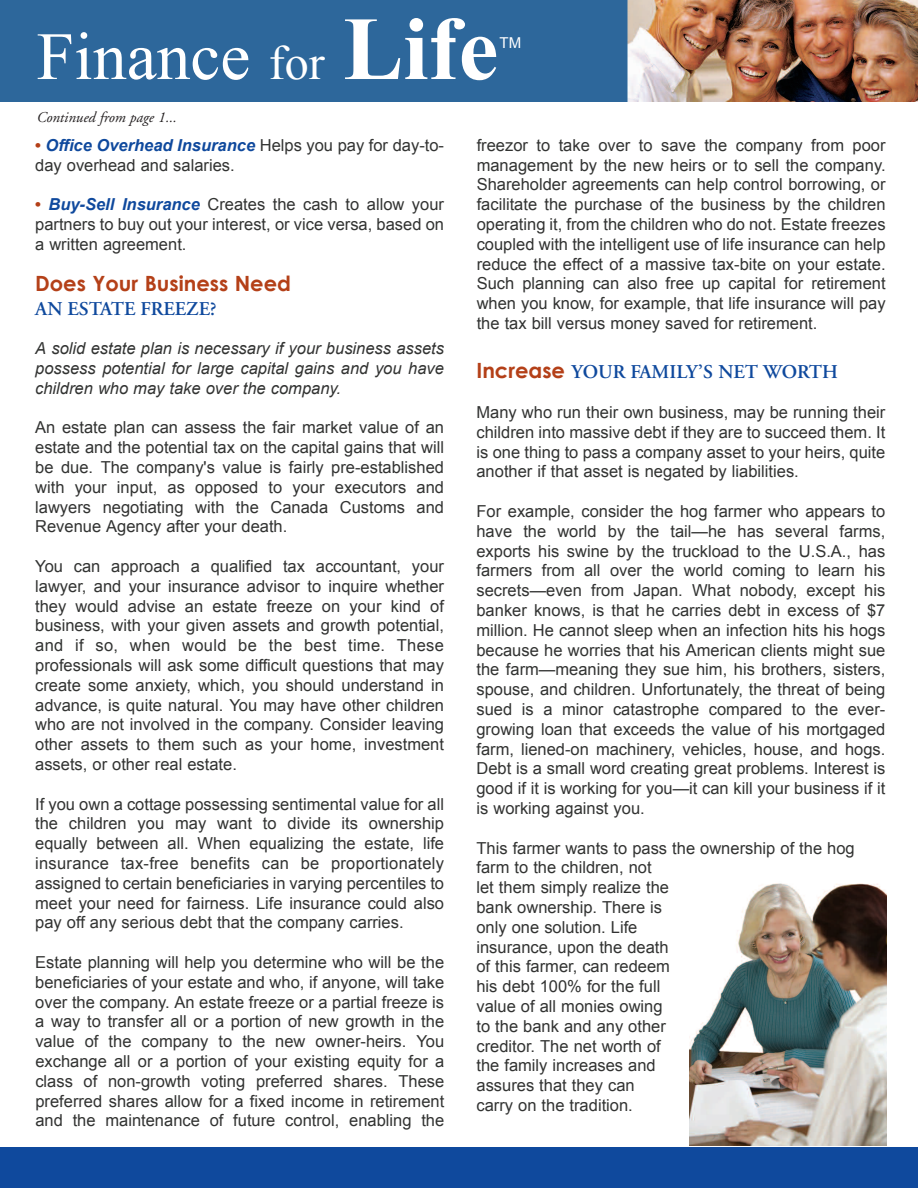
<style>
.page{position:relative;width:918px;height:1188px;background:#fff}
.page>*{position:absolute;margin:0;border:0;box-sizing:border-box;transform-origin:0 0}
.t1{font:67.5px "Times New Roman";color:#fff}
.t2{font:700 21px "Century Gothic";color:#b44018}
.t3{font:600 19.5px "Adobe Garamond";color:#0f499d}
.t4{font:16.5px/19.8px "Arial";color:#323332;text-align:justify}
.t5{font:italic 16.5px/19.8px "Arial";color:#323332;text-align:justify}
.t6{font:italic 15px "Adobe Garamond";color:#231f20}
.t7{font:15px "Arial";color:#fff}
.s1{font-size:48px}
.s2{font-weight:700;font-size:90px}
.s3{font-weight:700;color:#b44018}
.s4{font-weight:700;font-style:italic;color:#0f499d}
.s5{font-family:"Century Gothic";font-weight:700;font-size:21px;color:#b44018}
</style>
<div class="page">
<div style="left:0;top:1147px;width:918px;height:41px;background:#0f499d"></div>
<img style="left:690px;top:883px;width:196px;height:262px">
<img style="left:0;top:0;width:918px;height:101px">
<h1 class="t1" style="left:37px;top:19px;width:463px">Finance <span class="s1">for</span> <span class="s2">Life</span></h1>
<p class="t7" style="left:500px;top:34px;width:23px">TM</p>
<p class="t6" style="left:37px;top:111px;width:142px">Continued from page 1...</p>
<p class="t4" style="left:35px;top:135px;width:410px"><span class="s3">•</span> <span class="s4">Office Overhead Insurance</span> Helps you pay for day-to&shy;day overhead and salaries.</p>
<p class="t4" style="left:35px;top:195px;width:410px"><span class="s3">•</span> <span class="s4">Buy-Sell Insurance</span> Creates the cash to allow your partners to buy out your interest, or vice versa, based on a written agreement.</p>
<p class="t2" style="left:35px;top:270px;width:257px">Does Your Business Need</p>
<p class="t3" style="left:35px;top:301px;width:183px">AN ESTATE FREEZE?</p>
<p class="t5" style="left:35px;top:339px;width:410px">A solid estate plan is necessary if your business assets possess potential for large capital gains and you have children who may take over the company.</p>
<p class="t4" style="left:35px;top:418px;width:410px">An estate plan can assess the fair market value of an estate and the potential tax on the capital gains that will be due. The company's value is fairly pre-established with your input, as opposed to your executors and lawyers negotiating with the Canada Customs and Revenue Agency after your death.</p>
<p class="t4" style="left:35px;top:556px;width:410px">You can approach a qualified tax accountant, your lawyer, and your insurance advisor to inquire whether they would advise an estate freeze on your kind of business, with your given assets and growth potential, and if so, when would be the best time. These professionals will ask some difficult questions that may create some anxiety, which, you should understand in advance, is quite natural. You may have other children who are not involved in the company. Consider leaving other assets to them such as your home, investment assets, or other real estate.</p>
<p class="t4" style="left:35px;top:794px;width:410px">If you own a cottage possessing sentimental value for all the children you may want to divide its ownership equally between all. When equalizing the estate, life insurance tax-free benefits can be proportionately assigned to certain beneficiaries in varying percentiles to meet your need for fairness. Life insurance could also pay off any serious debt that the company carries.</p>
<p class="t4" style="left:35px;top:952px;width:411px">Estate planning will help you determine who will be the beneficiaries of your estate and who, if anyone, will take over the company. An estate freeze or a partial freeze is a way to transfer all or a portion of new growth in the value of the company to the new owner-heirs. You exchange all or a portion of your existing equity for a class of non-growth voting preferred shares. These preferred shares allow for a fixed income in retirement and the maintenance of future control, enabling the</p>
<p class="t4" style="left:477px;top:135px;width:410px">freezor to take over to save the company from poor management by the new heirs or to sell the company.<br>Shareholder agreements can help control borrowing, or facilitate the purchase of the business by the children operating it, from the children who do not. Estate freezes coupled with the intelligent use of life insurance can help reduce the effect of a massive tax-bite on your estate.<br>Such planning can also free up capital for retirement when you know, for example, that life insurance will pay the tax bill versus money saved for retirement.</p>
<p class="t3" style="left:476px;top:364px;width:363px"><span class="s5">Increase</span> YOUR FAMILY’S NET WORTH</p>
<p class="t4" style="left:476px;top:402px;width:410px">Many who run their own business, may be running their children into massive debt if they are to succeed them. It is one thing to pass a company asset to your heirs, quite another if that asset is negated by liabilities.</p>
<p class="t4" style="left:476px;top:501px;width:410px">For example, consider the hog farmer who appears to have the world by the tail—he has several farms, exports his swine by the truckload to the U.S.A., has farmers from all over the world coming to learn his secrets—even from Japan. What nobody, except his banker knows, is that he carries debt in excess of $7 million. He cannot sleep when an infection hits his hogs because he worries that his American clients might sue the farm—meaning they sue him, his brothers, sisters, spouse, and children. Unfortunately, the threat of being sued is a minor catastrophe compared to the ever&shy;growing loan that exceeds the value of his mortgaged farm, liened-on machinery, vehicles, house, and hogs.<br>Debt is a small word creating great problems. Interest is good if it is working for you—it can kill your business if it is working against you.</p>
<p class="t4" style="left:476px;top:838px;width:380px;text-align:left">This farmer wants to pass the ownership of the hog farm to the children, not<br>let them simply realize the<br>bank ownership. There is<br>only one solution. Life<br>insurance, upon the death<br>of this farmer, can redeem<br>his debt 100% for the full<br>value of all monies owing<br>to the bank and any other<br>creditor. The net worth of<br>the family increases and<br>assures that they can<br>carry on the tradition.</p>
</div>
